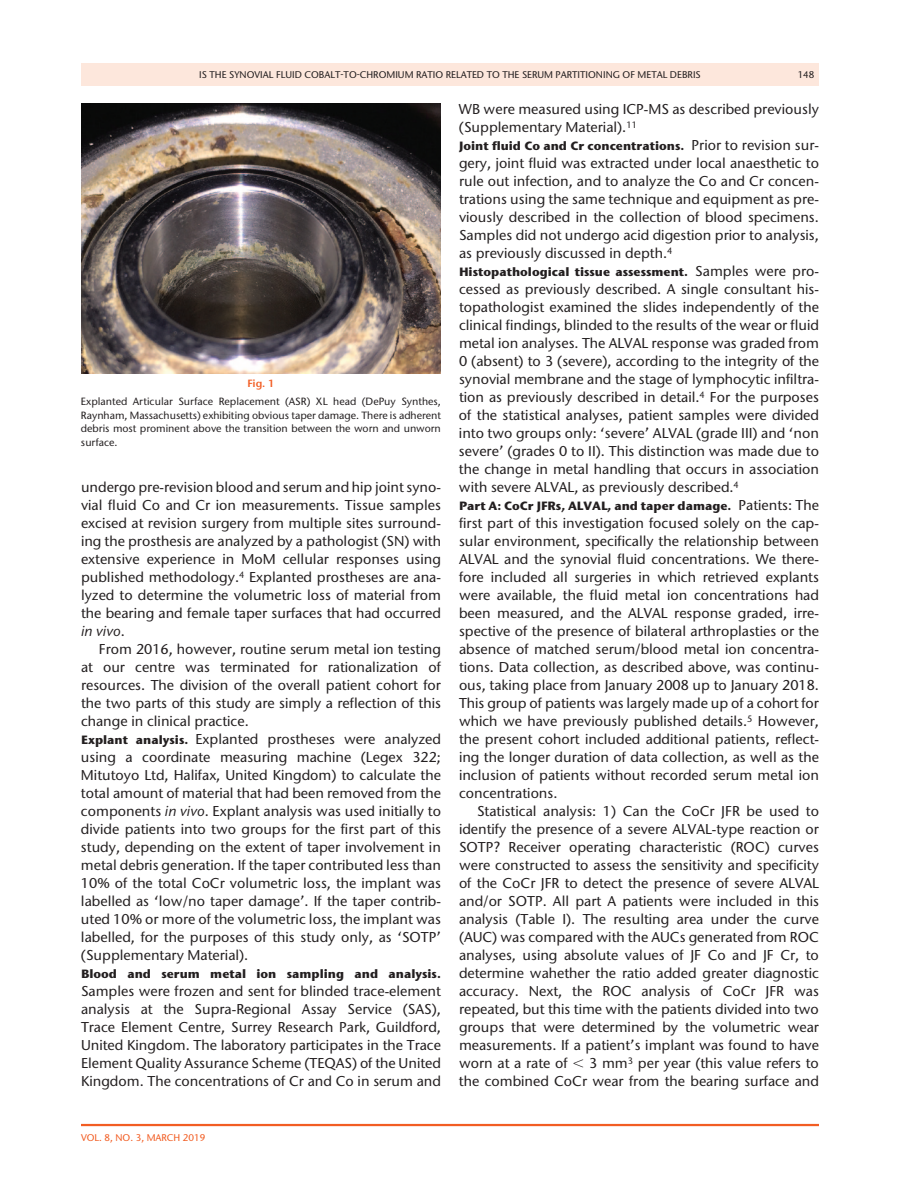
<style>
.page{position:relative;width:918px;height:1188px;background:#fff}
.page>*{position:absolute;margin:0;border:0;box-sizing:border-box;transform-origin:0 0}
.t1{font:500 14.25px/18px "Stone Sans ITC Pro";color:#231f20;text-align:justify}
.t2{font:700 12px "Stone Sans ITC Pro";color:#231f20}
.t3{font:500 10.5px/13.5px "Stone Sans ITC Pro";color:#231f20;text-align:justify}
.t4{font:600 10.5px "Stone Sans ITC Pro";color:#f25d23}
.t5{font:500 9.75px "Stone Sans ITC Pro";color:#231f20}
.t6{font:500 9.75px "Stone Sans ITC Pro";color:#f25d23}
.s1{font-style:italic}
.s2{font-weight:700;font-size:12px}
.s3{font-weight:500;font-size:14.25px}
</style>
<div class="page">
<div style="left:81px;top:63px;width:738px;height:23px;background:#fde7dc"></div>
<hr style="left:81px;top:1124px;width:738px;height:2px;background:#f25d23">
<img style="left:81px;top:104px;width:360px;height:270px">
<p class="t5" style="left:199px;top:68px;width:503px">Is the synovial flui d cobalt-to-chromi um rati o related to the serum partiti oni ng of metal debri s</p>
<p class="t5" style="left:798px;top:68px;width:18px">148</p>
<p class="t4" style="left:247px;top:377px;width:29px">Fig. 1</p>
<p class="t3" style="left:81px;top:395px;width:362px">Explanted Articular Surface Replacement (ASR) XL head (DePuy Synthes, Raynham, Massachusetts) exhibiting obvious taper damage. There is adherent debris most prominent above the transition between the worn and unworn surface.</p>
<p class="t1" style="left:81px;top:478px;width:362px">undergo pre-revision blood and serum and hip joint syno&shy;vial fluid Co and Cr ion measurements. Tissue samples excised at revision surgery from multiple sites surround&shy;ing the prosthesis are analyzed by a pathologist (SN) with extensive experience in MoM cellular responses using published methodology.<sup>4</sup> Explanted prostheses are ana&shy;lyzed to determine the volumetric loss of material from the bearing and female taper surfaces that had occurred <span class="s1">in vivo</span>.</p>
<p class="t1" style="left:81px;top:640px;width:362px;text-align:left;text-indent:18px">From 2016, however, routine serum metal ion testing at our centre was terminated for rationalization of resources. The division of the overall patient cohort for the two parts of this study are simply a reflection of this change in clinical practice.<br><span class="s2">Explant analysis.</span> Explanted prostheses were analyzed using a coordinate measuring machine (Legex 322; Mitutoyo Ltd, Halifax, United Kingdom) to calculate the total amount of material that had been removed from the components <span class="s1">in vivo</span>. Explant analysis was used initially to divide patients into two groups for the first part of this study, depending on the extent of taper involvement in metal debris generation. If the taper contributed less than 10% of the total CoCr volumetric loss, the implant was labelled as ‘low/no taper damage’. If the taper contrib&shy;uted 10% or more of the volumetric loss, the implant was labelled, for the purposes of this study only, as ‘SOTP’ (Supplementary Material).</p>
<p class="t2" style="left:81px;top:966px;width:361px">Blood and serum metal ion sampling and analysis.</p>
<p class="t1" style="left:81px;top:982px;width:362px">Samples were frozen and sent for blinded trace-element analysis at the Supra-Regional Assay Service (SAS), Trace Element Centre, Surrey Research Park, Guildford, United Kingdom. The laboratory participates in the Trace Element Quality Assurance Scheme (TEQAS) of the United Kingdom. The concentrations of Cr and Co in serum and</p>
<p class="t1" style="left:459px;top:100px;width:362px">WB were measured using ICP-MS as described previously (Supplementary Material).<sup>11</sup></p>
<p class="t2" style="left:459px;top:138px;width:362px">Joint fluid Co and Cr concentrations. <span class="s3">Prior to revision sur-</span></p>
<p class="t1" style="left:459px;top:154px;width:362px">gery, joint fluid was extracted under local anaesthetic to rule out infection, and to analyze the Co and Cr concen&shy;trations using the same technique and equipment as pre&shy;viously described in the collection of blood specimens.<br>Samples did not undergo acid digestion prior to analysis, as previously discussed in depth.<sup>4</sup></p>
<p class="t2" style="left:459px;top:264px;width:362px">Histopathological tissue assessment. <span class="s3">Samples were pro-</span></p>
<p class="t1" style="left:459px;top:280px;width:362px">cessed as previously described. A single consultant his&shy;topathologist examined the slides independently of the clinical findings, blinded to the results of the wear or fluid metal ion analyses. The ALVAL response was graded from 0 (absent) to 3 (severe), according to the integrity of the synovial membrane and the stage of lymphocytic infiltra&shy;tion as previously described in detail.<sup>4</sup> For the purposes of the statistical analyses, patient samples were divided into two groups only: ‘severe’ ALVAL (grade III) and ‘non severe’ (grades 0 to II). This distinction was made due to the change in metal handling that occurs in association with severe ALVAL, as previously described.<sup>4</sup></p>
<p class="t2" style="left:459px;top:498px;width:362px">Part A: CoCr JFRs, ALVAL, and taper damage. <span class="s3">Patients: The</span></p>
<p class="t1" style="left:459px;top:514px;width:362px">first part of this investigation focused solely on the cap&shy;sular environment, specifically the relationship between ALVAL and the synovial fluid concentrations. We there&shy;fore included all surgeries in which retrieved explants were available, the fluid metal ion concentrations had been measured, and the ALVAL response graded, irre&shy;spective of the presence of bilateral arthroplasties or the absence of matched serum/blood metal ion concentra&shy;tions. Data collection, as described above, was continu&shy;ous, taking place from January 2008 up to January 2018.<br>This group of patients was largely made up of a cohort for which we have previously published details.<sup>5</sup> However, the present cohort included additional patients, reflect&shy;ing the longer duration of data collection, as well as the inclusion of patients without recorded serum metal ion concentrations.</p>
<p class="t1" style="left:459px;top:802px;width:362px;text-indent:18px">Statistical analysis: 1) Can the CoCr JFR be used to identify the presence of a severe ALVAL-type reaction or SOTP? Receiver operating characteristic (ROC) curves were constructed to assess the sensitivity and specificity of the CoCr JFR to detect the presence of severe ALVAL and/or SOTP. All part A patients were included in this analysis (Table I). The resulting area under the curve (AUC) was compared with the AUCs generated from ROC analyses, using absolute values of JF Co and JF Cr, to determine wahether the ratio added greater diagnostic accuracy. Next, the ROC analysis of CoCr JFR was repeated, but this time with the patients divided into two groups that were determined by the volumetric wear measurements. If a patient’s implant was found to have worn at a rate of</p>
<p class="t1" style="left:459px;top:1054px;width:361px;text-align:right">3 mm<sup>3</sup> per year (this value refers to<br>the combined CoCr wear from the bearing surface and</p>
<p class="t6" style="left:81px;top:1132px;width:126px">vol. 8, No. 3, MARCH 2019</p>
</div>
